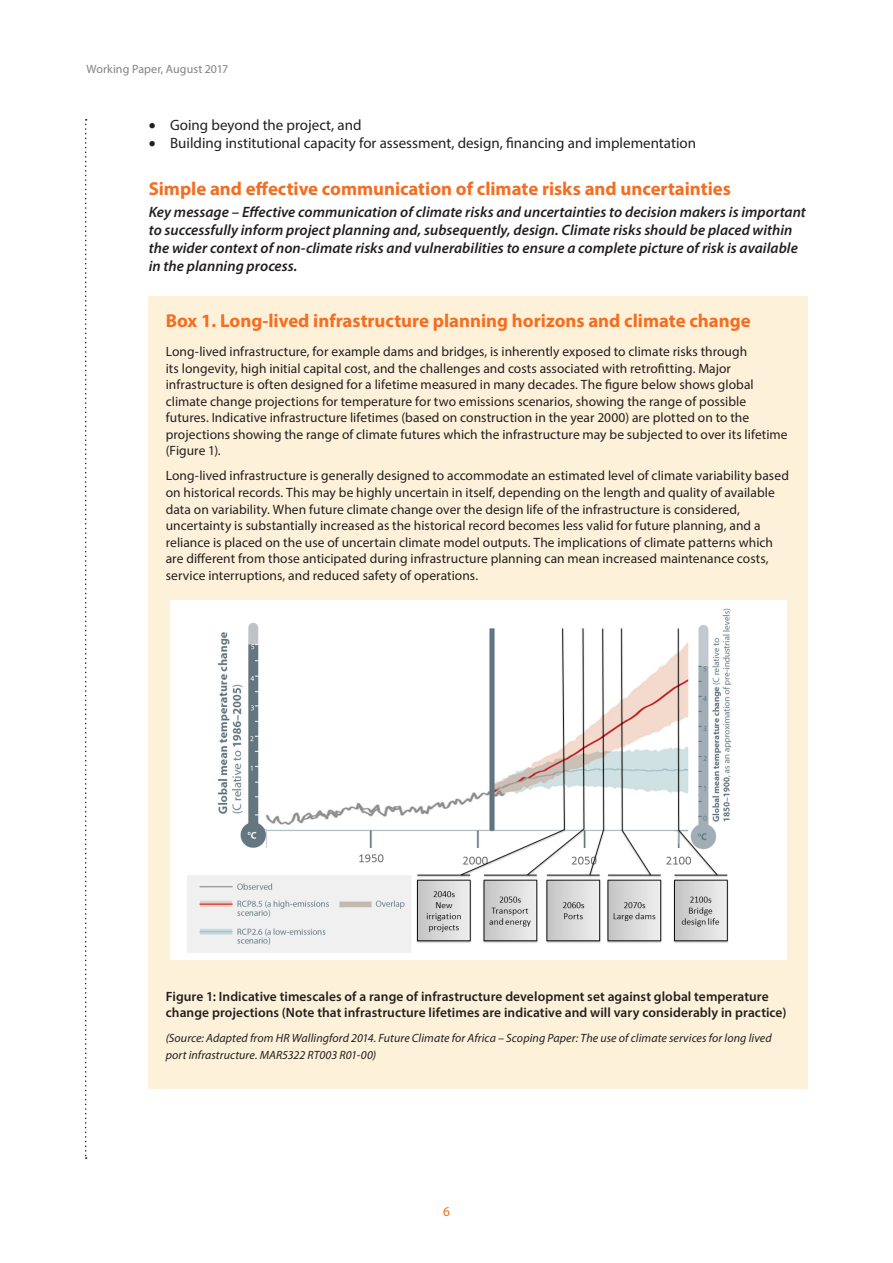
<style>
.page{position:relative;width:893px;height:1263px;background:#fff}
.page>*{position:absolute;margin:0;border:0;box-sizing:border-box;transform-origin:0 0}
.HEADING1{font:700 18.75px "Myriad Pro";color:#f36e21}
.BOX_-_heading{font:700 18.75px "Myriad Pro";color:#f36e21}
.Key_message{font:italic 600 15px/18px "Myriad Pro";letter-spacing:.005em;color:#231f20}
.t1{font:15px "Myriad Pro";color:#231f20}
.BOX_-_body{font:13.5px/16.5px "Myriad Pro";letter-spacing:.005em;color:#231f20}
.Figure_text{font:600 13.5px/16.5px "Myriad Pro";letter-spacing:.005em;color:#231f20}
.t2{font:13.5px "Myriad Pro";color:#f36e21}
.Source{font:italic 12px/16.5px "Myriad Pro";letter-spacing:.005em;color:#231f20}
.t3{font:12px "Myriad Pro";letter-spacing:.005em;color:#808285}
</style>
<div class="page">
<svg style="left:85px;top:119px;width:2px;height:1040px"></svg>
<div style="left:149px;top:296px;width:659px;height:792px;background:#fef1d9"></div>
<img style="left:170px;top:601px;width:617px;height:358px">
<p class="t3" style="left:86px;top:61px;width:143px">Working Paper, August 2017</p>
<p class="t1" style="left:149px;top:116px;width:214px">• Going beyond the project, and</p>
<p class="t1" style="left:149px;top:134px;width:549px">• Building institutional capacity for assessment, design, financing and implementation</p>
<p class="HEADING1" style="left:149px;top:176px;width:583px">Simple and effective communication of climate risks and uncertainties</p>
<p class="Key_message" style="left:149px;top:203px;width:659px">Key message – Effective communication of climate risks and uncertainties to decision makers is important to successfully inform project planning and, subsequently, design. Climate risks should be placed within the wider context of non-climate risks and vulnerabilities to ensure a complete picture of risk is available in the planning process.</p>
<p class="BOX_-_heading" style="left:166px;top:309px;width:586px">Box 1. Long-lived infrastructure planning horizons and climate change</p>
<p class="BOX_-_body" style="left:166px;top:343px;width:623px">Long-lived infrastructure, for example dams and bridges, is inherently exposed to climate risks through<br>its longevity, high initial capital cost, and the challenges and costs associated with retrofitting. Major infrastructure is often designed for a lifetime measured in many decades. The figure below shows global climate change projections for temperature for two emissions scenarios, showing the range of possible futures. Indicative infrastructure lifetimes (based on construction in the year 2000) are plotted on to the projections showing the range of climate futures which the infrastructure may be subjected to over its lifetime (Figure 1).</p>
<p class="BOX_-_body" style="left:166px;top:467px;width:625px">Long-lived infrastructure is generally designed to accommodate an estimated level of climate variability based on historical records. This may be highly uncertain in itself, depending on the length and quality of available data on variability. When future climate change over the design life of the infrastructure is considered, uncertainty is substantially increased as the historical record becomes less valid for future planning, and a reliance is placed on the use of uncertain climate model outputs. The implications of climate patterns which are different from those anticipated during infrastructure planning can mean increased maintenance costs, service interruptions, and reduced safety of operations.</p>
<p class="Figure_text" style="left:166px;top:987px;width:622px">Figure 1: Indicative timescales of a range of infrastructure development set against global temperature change projections (Note that infrastructure lifetimes are indicative and will vary considerably in practice)</p>
<p class="Source" style="left:166px;top:1029px;width:607px">(Source: Adapted from HR Wallingford 2014. Future Climate for Africa – Scoping Paper: The use of climate services for long lived port infrastructure. MAR5322 RT003 R01-00)</p>
<p class="t2" style="left:443px;top:1203px;width:8px">6</p>
</div>
